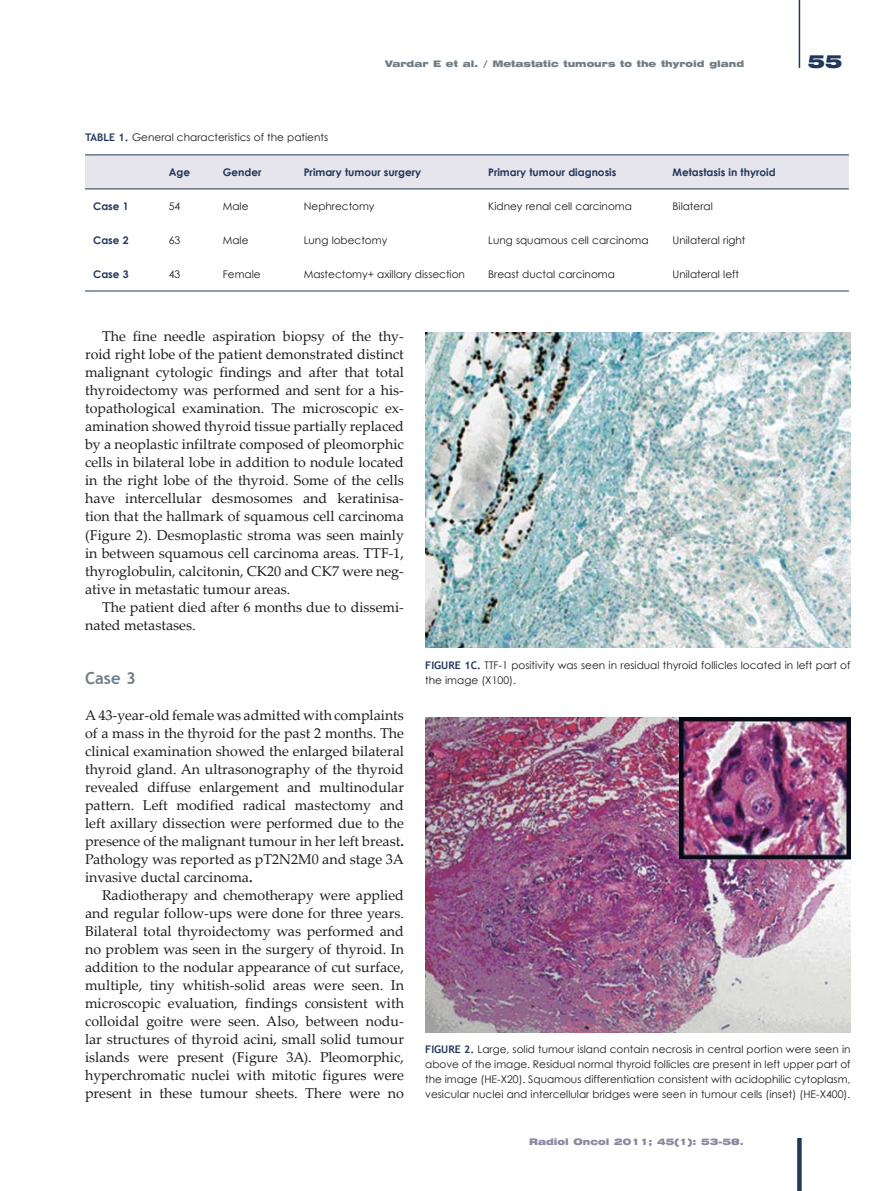
<style>
.page{position:relative;width:893px;height:1191px;background:#fff}
.page>*{position:absolute;margin:0;border:0;box-sizing:border-box;transform-origin:0 0}
.t1{font:18px "Swiss 721 Black Extended";color:#22375c}
.t2{font:700 16.5px "Trebuchet MS";color:#717e86}
.t3{font:14.25px/18px "Palatino Linotype";color:#1d1d1b;text-align:justify}
.t4{font:10.5px/15px "Century Gothic";color:#1d1d1b}
.t5{font:700 10.5px "Century Gothic";color:#22375c}
.t6{font:9px "Swiss 721 Black Extended";color:#717e86}
.t7{font:9px "Swiss 721 Black Extended";color:#8a89a1}
.s1{font-family:"Trebuchet MS";font-weight:700;color:#22375c}
.s2{font-weight:700}
</style>
<div class="page">
<div style="left:797px;top:1138px;width:5px;height:53px;background:#22375c"></div>
<hr style="left:799px;top:0;width:1px;height:68px;background:#22375c">
<img style="left:425px;top:332px;width:425px;height:316px">
<div style="left:85px;top:155px;width:764px;height:33px;background:#e6e5ec"></div>
<hr style="left:85px;top:154px;width:764px;height:1px;background:#22375c">
<hr style="left:85px;top:291px;width:764px;height:1px;background:#22375c">
<hr style="left:85px;top:188px;width:764px;height:1px;background:#22375c">
<img style="left:425px;top:717px;width:425px;height:315px">
<p class="t6" style="left:385px;top:60px;width:360px">Vardar E et al. / Metastatic tumours to the thyroid gland</p>
<p class="t1" style="left:808px;top:54px;width:36px">55</p>
<p class="t4" style="left:85px;top:129px;width:245px"><span class="s1">TABLE 1.</span> General characteristics of the patients</p>
<p class="t5" style="left:169px;top:165px;width:23px">Age</p>
<p class="t5" style="left:223px;top:165px;width:40px">Gender</p>
<p class="t5" style="left:304px;top:165px;width:119px">Primary tumour surgery</p>
<p class="t5" style="left:488px;top:165px;width:130px">Primary tumour diagnosis</p>
<p class="t5" style="left:673px;top:165px;width:105px">Metastasis in thyroid</p>
<p class="t5" style="left:93px;top:199px;width:37px">Case 1</p>
<p class="t4" style="left:169px;top:198px;width:13px">54</p>
<p class="t4" style="left:223px;top:198px;width:27px">Male</p>
<p class="t4" style="left:304px;top:198px;width:72px">Nephrectomy</p>
<p class="t4" style="left:488px;top:198px;width:145px">Kidney renal cell carcinoma</p>
<p class="t4" style="left:673px;top:198px;width:42px">Bilateral</p>
<p class="t5" style="left:93px;top:233px;width:37px">Case 2</p>
<p class="t4" style="left:169px;top:232px;width:13px">63</p>
<p class="t4" style="left:223px;top:232px;width:27px">Male</p>
<p class="t4" style="left:304px;top:232px;width:85px">Lung lobectomy</p>
<p class="t4" style="left:488px;top:232px;width:162px">Lung squamous cell carcinoma</p>
<p class="t4" style="left:673px;top:232px;width:74px">Unilateral right</p>
<p class="t5" style="left:93px;top:267px;width:37px">Case 3</p>
<p class="t4" style="left:169px;top:266px;width:13px">43</p>
<p class="t4" style="left:223px;top:266px;width:39px">Female</p>
<p class="t4" style="left:304px;top:266px;width:163px">Mastectomy+ axillary dissection</p>
<p class="t4" style="left:488px;top:266px;width:128px">Breast ductal carcinoma</p>
<p class="t4" style="left:673px;top:266px;width:68px">Unilateral left</p>
<p class="t3" style="left:85px;top:329px;width:320px;text-indent:17px">The fine needle aspiration biopsy of the thy&shy;roid right lobe of the patient demonstrated distinct malignant cytologic findings and after that total thyroidectomy was performed and sent for a his&shy;topathological examination. The microscopic ex&shy;amination showed thyroid tissue partially replaced by a neoplastic infiltrate composed of pleomorphic cells in bilateral lobe in addition to nodule located in the right lobe of the thyroid. Some of the cells have intercellular desmosomes and keratinisa&shy;tion that the hallmark of squamous cell carcinoma (Figure 2). Desmoplastic stroma was seen mainly in between squamous cell carcinoma areas. TTF-1, thyroglobulin, calcitonin, CK20 and CK7 were neg&shy;ative in metastatic tumour areas.</p>
<p class="t3" style="left:85px;top:599px;width:320px;text-indent:17px">The patient died after 6 months due to dissemi&shy;nated metastases.</p>
<p class="t2" style="left:85px;top:668px;width:52px">Case 3</p>
<p class="t3" style="left:85px;top:707px;width:320px">A 43-year-old female was admitted with complaints of a mass in the thyroid for the past 2 months. The clinical examination showed the enlarged bilateral thyroid gland. An ultrasonography of the thyroid revealed diffuse enlargement and multinodular pattern. Left modified radical mastectomy and left axillary dissection were performed due to the presence of the malignant tumour in her left breast<span class="s2">.<br></span>Pathology was reported as pT2N2M0 and stage 3A invasive ductal carcinoma<span class="s2">.</span></p>
<p class="t3" style="left:85px;top:887px;width:320px;text-indent:17px">Radiotherapy and chemotherapy were applied and regular follow-ups were done for three years.<br>Bilateral total thyroidectomy was performed and no problem was seen in the surgery of thyroid. In addition to the nodular appearance of cut surface, multiple, tiny whitish-solid areas were seen. In microscopic evaluation, findings consistent with colloidal goitre were seen. Also, between nodu&shy;lar structures of thyroid acini, small solid tumour islands were present (Figure 3A). Pleomorphic, hyperchromatic nuclei with mitotic figures were present in these tumour sheets. There were no</p>
<p class="t4" style="left:425px;top:657px;width:427px"><span class="s1">FIGURE 1C.</span> TTF-1 positivity was seen in residual thyroid follicles located in left part of the image (X100).</p>
<p class="t4" style="left:425px;top:1041px;width:427px;text-align:justify"><span class="s1">FIGURE 2.</span> Large, solid tumour island contain necrosis in central portion were seen in above of the image. Residual normal thyroid follicles are present in left upper part of the image (HE-X20). Squamous differentiation consistent with acidophilic cytoplasm, vesicular nuclei and intercellular bridges were seen in tumour cells (inset) (HE-X400).</p>
<p class="t7" style="left:529px;top:1138px;width:217px">Radiol Oncol 2011; 45(1): 53-58.</p>
</div>
